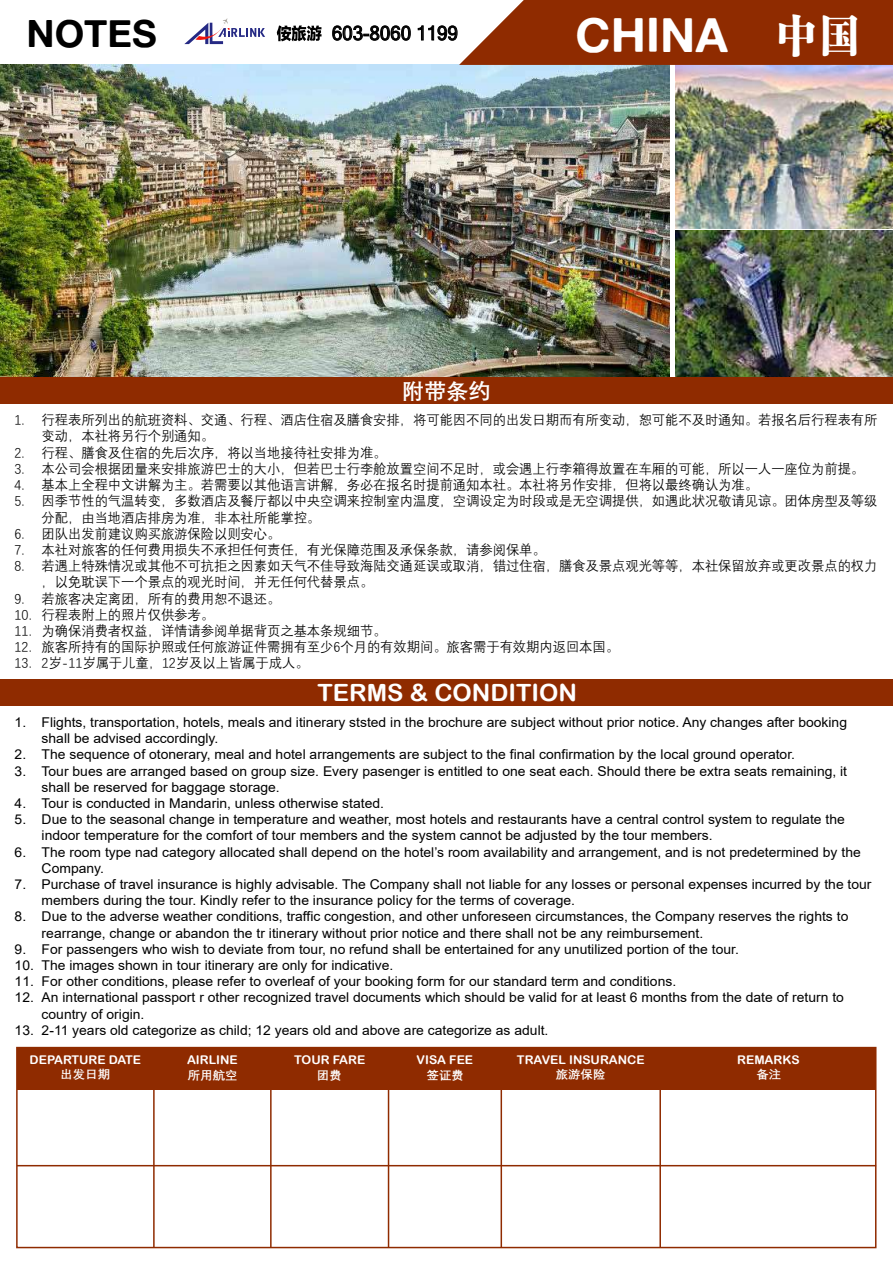
<style>
.page{position:relative;width:893px;height:1263px;background:#fff}
.page>*{position:absolute;margin:0;border:0;box-sizing:border-box;transform-origin:0 0}
.t1{font:47.55px "Alte Haas Grotesk Bold";color:#fff}
.t2{font:37.95px "Alte Haas Grotesk Bold";color:#000}
.t3{font:23.7px "Arial Rounded MT Bold";color:#fff}
.t4{font:700 21.6px "Deng Xian";color:#fff}
.t5{font:19.5px "Microsoft Sans Serif";color:#000;scale:.96 1}
.t6{font:13.5px/16.2px "Arial";color:#000}
.t7{font:13.5px/16.2px "Deng Xian";letter-spacing:-.005em;color:#000}
.t8{font:12px "Arial Rounded MT Bold";color:#fff}
.t9{font:700 12px "Deng Xian";color:#fff}
.s1{font-family:"Cloud Rui Song Cu GBK";font-size:43.35px}
</style>
<div class="page">
<img style="left:675px;top:230px;width:218px;height:147px">
<img style="left:0;top:65px;width:669px;height:312px">
<img style="left:675px;top:65px;width:218px;height:163px">
<div style="left:0;top:377px;width:893px;height:27px;background:#8f2b00"></div>
<div style="left:0;top:679px;width:893px;height:27px;background:#8f2b00"></div>
<div style="left:17px;top:1047px;width:859px;height:42px;background:#8f2b00"></div>
<hr style="left:17px;top:1165px;width:859px;height:1px;background:#8f2b00">
<hr style="left:153px;top:1047px;width:2px;height:200px;background:#8f2b00">
<hr style="left:270px;top:1047px;width:2px;height:200px;background:#8f2b00">
<hr style="left:388px;top:1047px;width:1px;height:200px;background:#8f2b00">
<hr style="left:501px;top:1047px;width:1px;height:200px;background:#8f2b00">
<hr style="left:659px;top:1047px;width:2px;height:200px;background:#8f2b00">
<div style="left:16px;top:1047px;width:860px;height:201px;border:2px solid #8f2b00"></div>
<svg style="left:184px;top:18px;width:138px;height:26px"></svg>
<svg style="left:332px;top:25px;width:79px;height:16px"></svg>
<svg style="left:418px;top:0;width:475px;height:65px;background:#9e4925"></svg>
<h2 class="t2" style="left:27px;top:10px;width:132px">NOTES</h2>
<h1 class="t1" style="left:576px;top:6px;width:285px">CHINA <span class="s1">中国</span></h1>
<h3 class="t5" style="left:332px;top:20px;width:133px">603-8060 1199</h3>
<h3 class="t4" style="left:402px;top:376px;width:91px">附带条约</h3>
<p class="t7" style="left:42px;top:411px;width:837px;text-indent:-27px">1. 行程表所列出的航班资料、交通、行程、酒店住宿及膳食安排，将可能因不同的出发日期而有所变动，恕可能不及时通知。若报名后行程表有所变动，本社将另行个别通知。</p>
<p class="t7" style="left:15px;top:444px;width:373px">2. 行程、膳食及住宿的先后次序，将以当地接待社安排为准。</p>
<p class="t7" style="left:15px;top:460px;width:851px">3. 本公司会根据团量来安排旅游巴士的大小，但若巴士行李舱放置空间不足时，或会遇上行李箱得放置在车厢的可能，所以一人一座位为前提。</p>
<p class="t7" style="left:15px;top:476px;width:745px">4. 基本上全程中文讲解为主。若需要以其他语言讲解，务必在报名时提前通知本社。本社将另作安排，但将以最终确认为准。</p>
<p class="t7" style="left:42px;top:492px;width:837px;text-indent:-27px">5. 因季节性的气温转变，多数酒店及餐厅都以中央空调来控制室内温度，空调设定为时段或是无空调提供，如遇此状况敬请见谅。团体房型及等级分配，由当地酒店排房为准，非本社所能掌控。</p>
<p class="t7" style="left:15px;top:525px;width:267px">6. 团队出发前建议购买旅游保险以则安心。</p>
<p class="t7" style="left:15px;top:541px;width:533px">7. 本社对旅客的任何费用损失不承担任何责任，有光保障范围及承保条款，请参阅保单。</p>
<p class="t7" style="left:42px;top:557px;width:837px;text-indent:-27px">8. 若遇上特殊情况或其他不可抗拒之因素如天气不佳导致海陆交通延误或取消，错过住宿，膳食及景点观光等等，本社保留放弃或更改景点的权力，以免耽误下一个景点的观光时间，并无任何代替景点。</p>
<p class="t7" style="left:15px;top:590px;width:267px">9. 若旅客决定离团，所有的费用恕不退还。</p>
<p class="t7" style="left:15px;top:606px;width:201px">10. 行程表附上的照片仅供参考。</p>
<p class="t7" style="left:15px;top:622px;width:373px">11. 为确保消费者权益，详情请参阅单据背页之基本条规细节。</p>
<p class="t7" style="left:15px;top:638px;width:606px">12. 旅客所持有的国际护照或任何旅游证件需拥有至少6个月的有效期间。旅客需于有效期内返回本国。</p>
<p class="t7" style="left:15px;top:654px;width:296px">13. 2岁-11岁属于儿童，12岁及以上皆属于成人。</p>
<h3 class="t3" style="left:318px;top:679px;width:261px">TERMS &amp; CONDITION</h3>
<p class="t6" style="left:42px;top:714px;width:807px;text-indent:-27px">1. Flights, transportation, hotels, meals and itinerary ststed in the brochure are subject without prior notice. Any changes after booking shall be advised accordingly.</p>
<p class="t6" style="left:15px;top:746px;width:782px">2. The sequence of otonerary, meal and hotel arrangements are subject to the final confirmation by the local ground operator.</p>
<p class="t6" style="left:42px;top:763px;width:807px;text-indent:-27px">3. Tour bues are arranged based on group size. Every pasenger is entitled to one seat each. Should there be extra seats remaining, it shall be reserved for baggage storage.</p>
<p class="t6" style="left:15px;top:795px;width:371px">4. Tour is conducted in Mandarin, unless otherwise stated.</p>
<p class="t6" style="left:42px;top:811px;width:805px;text-indent:-27px">5. Due to the seasonal change in temperature and weather, most hotels and restaurants have a central control system to regulate the indoor temperature for the comfort of tour members and the system cannot be adjusted by the tour members.</p>
<p class="t6" style="left:42px;top:844px;width:821px;text-indent:-27px">6. The room type nad category allocated shall depend on the hotel’s room availability and arrangement, and is not predetermined by the<br>Company.</p>
<p class="t6" style="left:42px;top:876px;width:831px;text-indent:-27px">7. Purchase of travel insurance is highly advisable. The Company shall not liable for any losses or personal expenses incurred by the tour members during the tour. Kindly refer to the insurance policy for the terms of coverage.</p>
<p class="t6" style="left:42px;top:908px;width:808px;text-indent:-27px">8. Due to the adverse weather conditions, traffic congestion, and other unforeseen circumstances, the Company reserves the rights to rearrange, change or abandon the tr itinerary without prior notice and there shall not be any reimbursement.</p>
<p class="t6" style="left:15px;top:941px;width:726px">9. For passengers who wish to deviate from tour, no refund shall be entertained for any unutilized portion of the tour.</p>
<p class="t6" style="left:15px;top:957px;width:380px">10. The images shown in tour itinerary are only for indicative.</p>
<p class="t6" style="left:15px;top:973px;width:663px">11. For other conditions, please refer to overleaf of your booking form for our standard term and conditions.</p>
<p class="t6" style="left:42px;top:989px;width:804px;text-indent:-27px">12. An international passport r other recognized travel documents which should be valid for at least 6 months from the date of return to country of origin.</p>
<p class="t6" style="left:15px;top:1022px;width:535px">13. 2-11 years old categorize as child; 12 years old and above are categorize as adult.</p>
<h3 class="t3" style="left:73px;top:1044px;width:222px">DEPARTURE DATE</h3>
<p class="t8" style="left:30px;top:1052px;width:113px">DEPARTURE DATE</p>
<p class="t9" style="left:61px;top:1067px;width:51px">出发日期</p>
<p class="t8" style="left:187px;top:1052px;width:52px">AIRLINE</p>
<p class="t9" style="left:188px;top:1067px;width:51px">所用航空</p>
<p class="t8" style="left:294px;top:1052px;width:73px">TOUR FARE</p>
<p class="t9" style="left:317px;top:1067px;width:26px">团费</p>
<p class="t8" style="left:417px;top:1052px;width:58px">VISA FEE</p>
<p class="t9" style="left:427px;top:1067px;width:39px">签证费</p>
<p class="t8" style="left:517px;top:1052px;width:129px">TRAVEL INSURANCE</p>
<p class="t9" style="left:556px;top:1066px;width:51px">旅游保险</p>
<p class="t8" style="left:737px;top:1052px;width:64px">REMARKS</p>
<p class="t9" style="left:756px;top:1067px;width:26px">备注</p>
</div>
